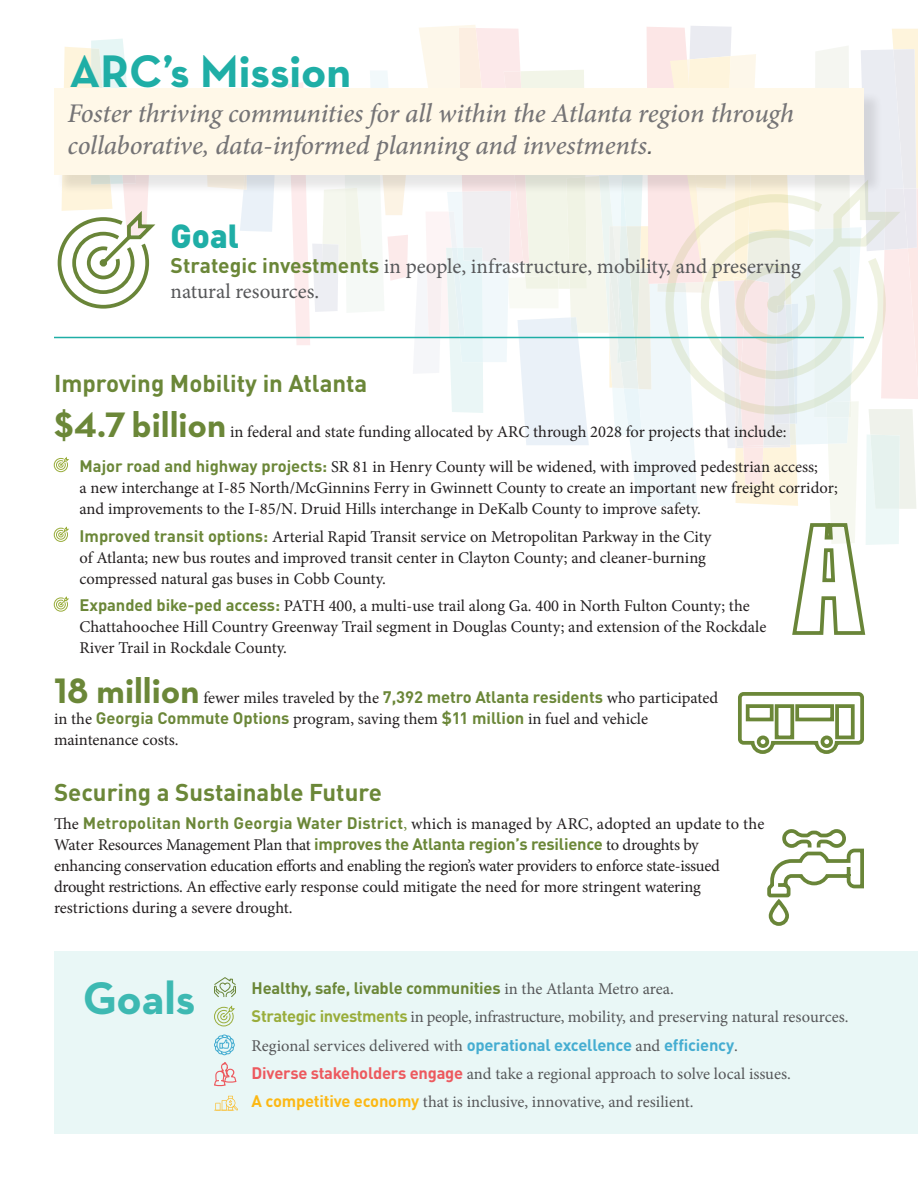
<style>
.page{position:relative;width:918px;height:1188px;background:#fff}
.page>*{position:absolute;margin:0;border:0;box-sizing:border-box;transform-origin:0 0}
.t1{font:700 46.5px "Neutraface Text";color:#1faea6}
.t2{font:900 33px "DIN Pro";color:#1faea6}
.t3{font:italic 500 27px/32.4px "Minion Pro";letter-spacing:-.01em;color:#757476}
.t4{font:700 24px "DIN Pro";color:#6b8738}
.t5{font:21px/25.2px "Minion Pro";color:#565759}
.t6{font:16.5px/21px "Minion Pro";letter-spacing:-.005em;color:#231f20}
.t7{font:16.5px "Minion Pro";letter-spacing:-.005em;color:#565759}
.t8{font:700 16.5px "DIN Pro";letter-spacing:-.015em;color:#6b8738}
.s1{font-family:"DIN Pro";font-weight:400;color:#565759}
.s2{font-family:"DIN Pro";font-weight:700;color:#6b8738}
.s3{font-family:"Neutraface Text";font-weight:700;font-size:36px;color:#6b8738}
.s4{color:#6b8738}
.s5{font-family:"Minion Pro";font-weight:400;color:#565759}
.s6{font-family:"DIN Pro";font-weight:700;color:#99ad3b}
.s7{font-family:"DIN Pro";font-weight:700;color:#45add1}
.s8{font-family:"DIN Pro";font-weight:700;color:#ed595e}
.s9{font-family:"DIN Pro";font-weight:700;color:#fcb814}
</style>
<div class="page">
<svg style="left:240px;top:194px;width:34px;height:38px"></svg>
<div style="left:54px;top:951px;width:864px;height:183px;background:#e9f7f6"></div>
<svg style="left:214px;top:977px;width:22px;height:20px"></svg>
<svg style="left:214px;top:1096px;width:24px;height:15px"></svg>
<svg style="left:214px;top:1005px;width:21px;height:22px"></svg>
<svg style="left:54px;top:457px;width:15px;height:15px"></svg>
<svg style="left:54px;top:526px;width:15px;height:16px"></svg>
<svg style="left:54px;top:596px;width:15px;height:16px"></svg>
<div style="left:56px;top:91px;width:827px;height:103px;background:#231f20;opacity:.11"></div>
<div style="left:54px;top:88px;width:810px;height:88px;background:#fff8e8"></div>
<svg style="left:288px;top:25px;width:630px;height:610px"></svg>
<svg style="left:738px;top:692px;width:126px;height:62px"></svg>
<hr style="left:54px;top:337px;width:810px;height:1px;background:#1faea6">
<svg style="left:214px;top:1034px;width:23px;height:53px"></svg>
<svg style="left:56px;top:39px;width:104px;height:270px"></svg>
<svg style="left:767px;top:829px;width:97px;height:97px"></svg>
<p class="t1" style="left:70px;top:41px;width:283px">ARC’s Mission</p>
<p class="t3" style="left:68px;top:97px;width:728px">Foster thriving communities for all within the Atlanta region through collaborative, data-informed planning and investments<span class="s1">.</span></p>
<p class="t2" style="left:171px;top:210px;width:70px">Goal</p>
<p class="t5" style="left:171px;top:254px;width:632px"><span class="s2">Strategic investments</span> in people, infrastructure, mobility, and preserving natural resources.</p>
<p class="t4" style="left:54px;top:364px;width:315px">Improving Mobility in Atlanta</p>
<p class="t6" style="left:54px;top:422px;width:734px"><span class="s3">$4.7 billion</span> in federal and state funding allocated by ARC through 2028 for projects that include:</p>
<p class="t6" style="left:79px;top:456px;width:760px"><span class="s2">Major road and highway projects:</span> SR 81 in Henry County will be widened, with improved pedestrian access;<br>a new interchange at I-85 North/McGinnins Ferry in Gwinnett County to create an important new freight corridor; and improvements to the I-85/N. Druid Hills interchange in DeKalb County to improve safety.</p>
<p class="t6" style="left:79px;top:526px;width:633px"><span class="s2">Improved transit options:</span> Arterial Rapid Transit service on Metropolitan Parkway in the City of Atlanta; new bus routes and improved transit center in Clayton County; and cleaner-burning compressed natural gas buses in Cobb County.</p>
<p class="t6" style="left:79px;top:596px;width:688px"><span class="s2">Expanded bike-ped access:</span> PATH 400, a multi-use trail along Ga. 400 in North Fulton County; the<br>Chattahoochee Hill Country Greenway Trail segment in Douglas County; and extension of the Rockdale<br>River Trail in Rockdale County.</p>
<p class="t6" style="left:54px;top:688px;width:666px"><span class="s3">18 million</span> fewer miles traveled by the <span class="s2">7,392 metro Atlanta residents</span> who participated in the <span class="s2">Georgia Commute Options</span> program, saving them <span class="s2">$11 million</span> in fuel and vehicle maintenance costs.</p>
<p class="t4" style="left:54px;top:774px;width:329px">Securing a Sustainable Future</p>
<p class="t6" style="left:54px;top:813px;width:712px">The <span class="s2">Metropolitan North Georgia Water District</span><span class="s4">,</span> which is managed by ARC, adopted an update to the Water Resources Management Plan that <span class="s2">improves the Atlanta region’s resilience</span> to droughts by enhancing conservation education efforts and enabling the region’s water providers to enforce state-issued drought restrictions. An effective early response could mitigate the need for more stringent watering restrictions during a severe drought.</p>
<h1 class="t1" style="left:82px;top:968px;width:114px">Goals</h1>
<p class="t8" style="left:252px;top:975px;width:424px">Healthy, safe, livable communities <span class="s5">in the Atlanta Metro area.</span></p>
<p class="t7" style="left:252px;top:1006px;width:598px"><span class="s6">Strategic investments</span> in people, infrastructure, mobility, and preserving natural resources.</p>
<p class="t7" style="left:252px;top:1034px;width:488px">Regional services delivered with <span class="s7">operational excellence</span> and <span class="s7">efficiency</span>.</p>
<p class="t7" style="left:252px;top:1063px;width:541px"><span class="s8">Diverse stakeholders engage</span> and take a regional approach to solve local issues.</p>
<p class="t7" style="left:252px;top:1091px;width:443px"><span class="s9">A competitive economy</span> that is inclusive, innovative, and resilient.</p>
</div>
